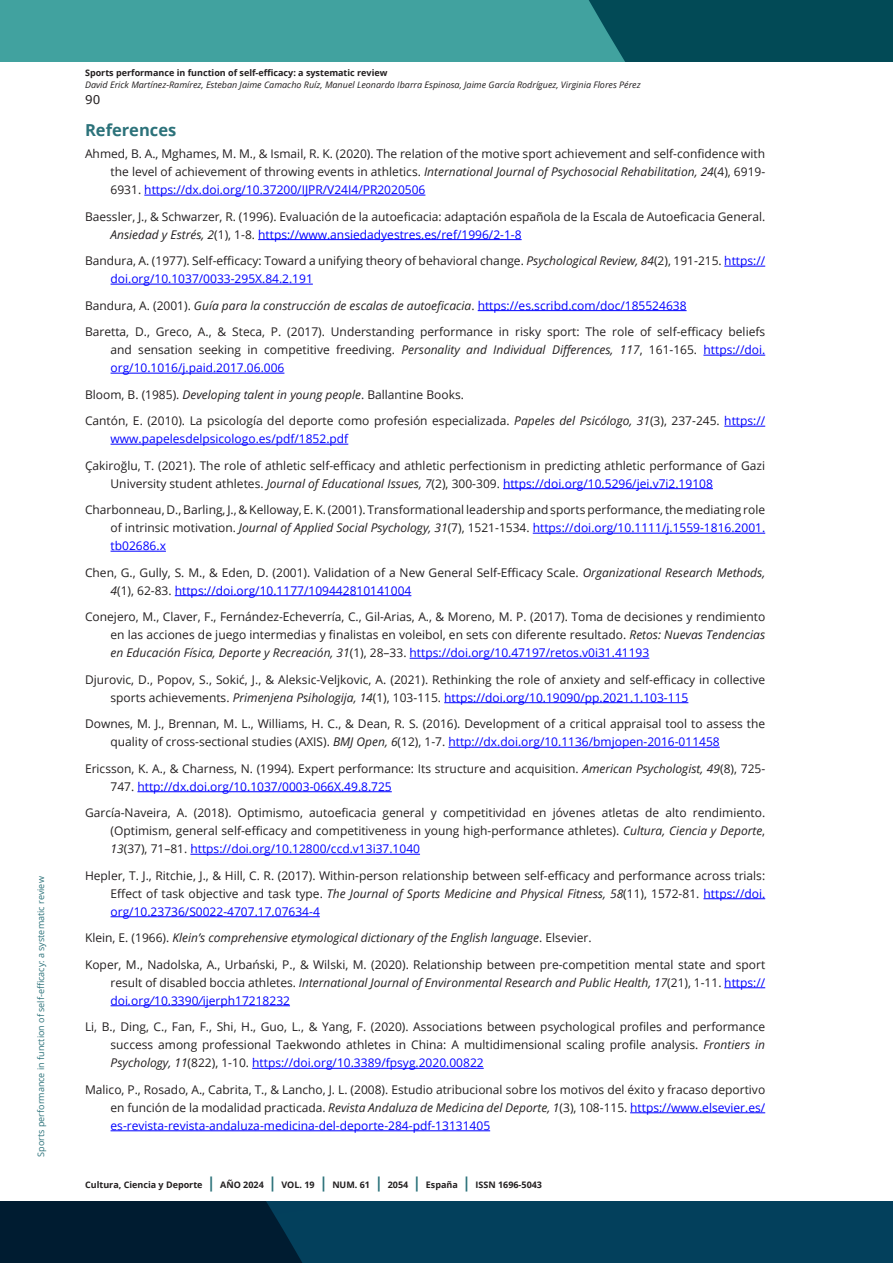
<style>
.page{position:relative;width:893px;height:1263px;background:#fff}
.page>*{position:absolute;margin:0;border:0;box-sizing:border-box;transform-origin:0 0}
.subtitulo_H3{font:700 16.5px "Open Sans";color:#2c727a}
.bibliografia{font:12px/18px "Open Sans";color:#231f20;text-align:justify}
.bibliografia-2{font:italic 12px "Open Sans";color:#231f20}
.t1{font:12px "Verdana";color:#231f20}
.t2{font:700 9px "Open Sans";color:#231f20}
.t3{font:italic 9px "Open Sans";color:#231f20}
.t4{font:9px "Open Sans";color:#2c727a}
.s1{font-style:italic}
.s2{color:#00f}
.s3{font-style:normal}
.s4{font-style:normal;color:#00f}
.s5{font-style:italic;color:#00f}
.s6{font-size:15px;color:#2c727a}
</style>
<div class="page">
<svg style="left:0;top:1201px;width:893px;height:62px;fill:#03405c"></svg>
<div style="left:0;top:0;width:893px;height:62px;background:#41a29f"></div>
<div style="left:589px;top:0;width:304px;height:62px;background:#024a56"></div>
<hr style="left:144px;top:195px;width:281px;height:1px;background:#00f">
<hr style="left:258px;top:239px;width:264px;height:1px;background:#00f">
<hr style="left:724px;top:266px;width:41px;height:1px;background:#00f">
<hr style="left:111px;top:284px;width:202px;height:1px;background:#00f">
<hr style="left:478px;top:310px;width:209px;height:1px;background:#00f">
<hr style="left:703px;top:355px;width:62px;height:1px;background:#00f">
<hr style="left:111px;top:373px;width:173px;height:1px;background:#00f">
<hr style="left:724px;top:426px;width:41px;height:1px;background:#00f">
<hr style="left:111px;top:444px;width:237px;height:1px;background:#00f">
<hr style="left:503px;top:488px;width:210px;height:1px;background:#00f">
<hr style="left:533px;top:533px;width:232px;height:1px;background:#00f">
<hr style="left:111px;top:551px;width:55px;height:1px;background:#00f">
<hr style="left:175px;top:595px;width:236px;height:1px;background:#00f">
<hr style="left:410px;top:658px;width:239px;height:1px;background:#00f">
<hr style="left:444px;top:702px;width:244px;height:1px;background:#00f">
<hr style="left:448px;top:747px;width:272px;height:1px;background:#00f">
<hr style="left:137px;top:791px;width:255px;height:1px;background:#00f">
<hr style="left:190px;top:854px;width:230px;height:1px;background:#00f">
<hr style="left:703px;top:898px;width:62px;height:1px;background:#00f">
<hr style="left:111px;top:916px;width:209px;height:1px;background:#00f">
<hr style="left:724px;top:987px;width:41px;height:1px;background:#00f">
<hr style="left:111px;top:1005px;width:179px;height:1px;background:#00f">
<hr style="left:252px;top:1068px;width:232px;height:1px;background:#00f">
<hr style="left:630px;top:1112px;width:135px;height:1px;background:#00f">
<hr style="left:111px;top:1130px;width:379px;height:1px;background:#00f">
<p class="t4" style="left:35px;top:1156px;width:282px;rotate:-90deg">Sports performance in function of self-efficacy: a systematic review</p>
<p class="t2" style="left:85px;top:67px;width:304px">Sports performance in function of self-efficacy: a systematic review</p>
<p class="t3" style="left:85px;top:79px;width:557px">David Erick Martínez-Ramírez, Esteban Jaime Camacho Ruíz, Manuel Leonardo Ibarra Espinosa, Jaime García Rodríguez, Virginia Flores Pérez</p>
<p class="t1" style="left:85px;top:91px;width:17px">90</p>
<p class="subtitulo_H3" style="left:85px;top:118px;width:93px">References</p>
<p class="bibliografia" style="left:111px;top:145px;width:656px;text-indent:-26px">Ahmed, B. A., Mghames, M. M., &amp; Ismail, R. K. (2020). The relation of the motive sport achievement and self-confidence with the level of achievement of throwing events in athletics. <span class="s1">International Journal of Psychosocial Rehabilitation, 24</span>(4), 6919- 6931. <span class="s2">https://dx.doi.org/10.37200/IJPR/V24I4/PR2020506</span></p>
<p class="bibliografia" style="left:111px;top:207px;width:656px;text-indent:-26px">Baessler, J., &amp; Schwarzer, R. (1996). Evaluación de la autoeficacia: adaptación española de la Escala de Autoeficacia General.<br><span class="s1">Ansiedad y Estrés, 2</span>(1), 1-8. <span class="s2">https://www.ansiedadyestres.es/ref/1996/2-1-8</span></p>
<p class="bibliografia" style="left:111px;top:252px;width:656px;text-indent:-26px">Bandura, A. (1977). Self-efficacy: Toward a unifying theory of behavioral change. <span class="s1">Psychological Review, 84</span>(2), 191-215. <span class="s2">https:// doi.org/10.1037/0033-295X.84.2.191</span></p>
<p class="bibliografia-2" style="left:85px;top:297px;width:603px"><span class="s3">Bandura, A. (2001).</span> Guía para la construcción de escalas de autoeficacia<span class="s3">.</span> <span class="s4">https://es.scribd.com/doc/185524638</span></p>
<p class="bibliografia" style="left:111px;top:323px;width:656px;text-indent:-26px">Baretta, D., Greco, A., &amp; Steca, P. (2017). Understanding performance in risky sport: The role of self-efficacy beliefs and sensation seeking in competitive freediving. <span class="s1">Personality and Individual Differences, 117</span>, 161-165. <span class="s2">https://doi. org/10.1016/j.paid.2017.06.006</span></p>
<p class="bibliografia" style="left:85px;top:385px;width:380px">Bloom, B. (1985). <span class="s1">Developing talent in young people</span>. Ballantine Books.</p>
<p class="bibliografia" style="left:111px;top:412px;width:656px;text-indent:-26px">Cantón, E. (2010). La psicología del deporte como profesión especializada. <span class="s1">Papeles del Psicólogo, 31</span>(3), 237-245. <span class="s2">https:// www.papelesdelpsicologo.es/pdf/1852.pdf</span></p>
<p class="bibliografia" style="left:111px;top:456px;width:656px;text-indent:-26px">Çakiroğlu, T. (2021). The role of athletic self-efficacy and athletic perfectionism in predicting athletic performance of Gazi<br>University student athletes. <span class="s1">Journal of Educational Issues, 7</span>(2), 300-309. <span class="s2">https://doi.org/10.5296/jei.v7i2.19108</span></p>
<p class="bibliografia" style="left:111px;top:501px;width:656px;text-indent:-26px">Charbonneau, D., Barling, J., &amp; Kelloway, E. K. (2001). Transformational leadership and sports performance‚ the mediating role of intrinsic motivation. <span class="s1">Journal of Applied Social Psychology, 31</span>(7), 1521-1534. <span class="s2">https://doi.org/10.1111/j.1559-1816.2001. tb02686.x</span></p>
<p class="bibliografia" style="left:111px;top:563px;width:656px;text-indent:-26px">Chen, G., Gully, S. M., &amp; Eden, D. (2001). Validation of a New General Self-Efficacy Scale. <span class="s1">Organizational Research Methods,<br>4</span>(1), 62-83. <span class="s2">https://doi.org/10.1177/109442810141004</span></p>
<p class="bibliografia" style="left:111px;top:608px;width:656px;text-indent:-26px">Conejero, M., Claver, F., Fernández-Echeverría, C., Gil-Arias, A., &amp; Moreno, M. P. (2017). Toma de decisiones y rendimiento en las acciones de juego intermedias y finalistas en voleibol, en sets con diferente resultado. <span class="s1">Retos: Nuevas Tendencias en Educación Física, Deporte y Recreación, 31</span>(1), 28–33. <span class="s2">https://doi.org/10.47197/retos.v0i31.41193</span></p>
<p class="bibliografia" style="left:111px;top:670px;width:656px;text-indent:-26px">Djurovic, D., Popov, S., Sokić, J., &amp; Aleksic-Veljkovic, A. (2021). Rethinking the role of anxiety and self-efficacy in collective sports achievements. <span class="s1">Primenjena Psihologija, 14</span>(1), 103-115. <span class="s2">https://doi.org/10.19090/pp.2021.1.103-115</span></p>
<p class="bibliografia" style="left:111px;top:715px;width:656px;text-indent:-26px">Downes, M. J., Brennan, M. L., Williams, H. C., &amp; Dean, R. S. (2016). Development of a critical appraisal tool to assess the quality of cross-sectional studies (AXIS). <span class="s1">BMJ Open, 6</span>(12), 1-7. <span class="s2">http://dx.doi.org/10.1136/bmjopen-2016-011458</span></p>
<p class="bibliografia" style="left:111px;top:759px;width:656px;text-indent:-26px">Ericsson, K. A., &amp; Charness, N. (1994). Expert performance: Its structure and acquisition. <span class="s1">American Psychologist, 49</span>(8), 725-<br>747. <span class="s2">http://dx.doi.org/10.1037/0003-066X.49.8.725</span></p>
<p class="bibliografia" style="left:111px;top:804px;width:656px;text-indent:-26px">García-Naveira, A. (2018). Optimismo, autoeficacia general y competitividad en jóvenes atletas de alto rendimiento. (Optimism, general self-efficacy and competitiveness in young high-performance athletes). <span class="s1">Cultura, Ciencia y Deporte</span>, <span class="s1">13</span>(37), 71–81. <span class="s2">https://doi.org/10.12800/ccd.v13i37.1040</span></p>
<p class="bibliografia" style="left:111px;top:866px;width:656px;text-indent:-26px">Hepler, T. J., Ritchie, J., &amp; Hill, C. R. (2017). Within-person relationship between self-efficacy and performance across trials:<br>Effect of task objective and task type. <span class="s1">The Journal of Sports Medicine and Physical Fitness, 58</span>(11), 1572-81. <span class="s2">https://doi. org/10.23736/S0022-4707.17.07634-4</span></p>
<p class="bibliografia-2" style="left:85px;top:930px;width:508px"><span class="s3">Klein, E. (1966).</span> Klein’s comprehensive etymological dictionary of the English language<span class="s3">. Elsevier.</span></p>
<p class="bibliografia" style="left:111px;top:955px;width:656px;text-indent:-26px">Koper, M., Nadolska, A., Urbański, P., &amp; Wilski, M. (2020). Relationship between pre-competition mental state and sport result of disabled boccia athletes. <span class="s1">International Journal of Environmental Research and Public Health, 17</span>(21), 1-11. <span class="s2">https:// doi</span><span class="s5">.</span><span class="s2">org</span><span class="s5">/</span><span class="s2">10.3390</span><span class="s5">/</span><span class="s2">ijerph17218232</span></p>
<p class="bibliografia" style="left:111px;top:1018px;width:656px;text-indent:-26px">Li, B., Ding, C., Fan, F., Shi, H., Guo, L., &amp; Yang, F. (2020). Associations between psychological profiles and performance success among professional Taekwondo athletes in China: A multidimensional scaling profile analysis. <span class="s1">Frontiers in Psychology, 11</span>(822), 1-10. <span class="s2">https://doi.org/10.3389/fpsyg.2020.00822</span></p>
<p class="bibliografia" style="left:111px;top:1080px;width:656px;text-indent:-26px">Malico, P., Rosado, A., Cabrita, T., &amp; Lancho, J. L. (2008). Estudio atribucional sobre los motivos del éxito y fracaso deportivo en función de la modalidad practicada. <span class="s1">Revista Andaluza de Medicina del Deporte, 1</span>(3), 108-115. <span class="s2">https://www.elsevier.es/ es-revista-revista-andaluza-medicina-del-deporte-284-pdf-13131405</span></p>
<p class="t2" style="left:85px;top:1179px;width:458px">Cultura, Ciencia y Deporte <span class="s6">|</span> AÑO 2024 <span class="s6">|</span> VOL. 19 <span class="s6">|</span> NUM. 61 <span class="s6">|</span> 2054 <span class="s6">|</span> España <span class="s6">|</span> ISSN 1696-5043</p>
</div>
